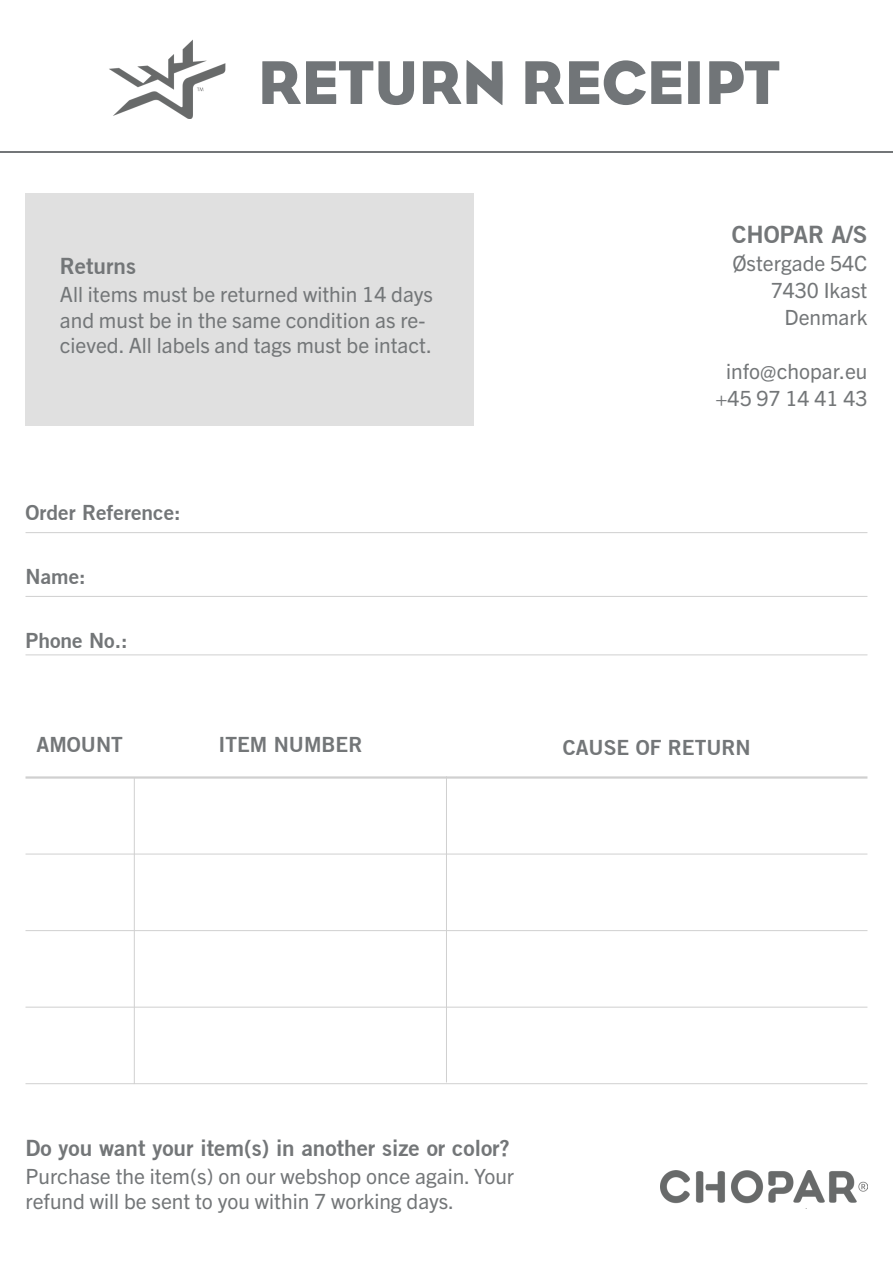
<style>
.page{position:relative;width:893px;height:1263px;background:#fff}
.page>*{position:absolute;margin:0;border:0;box-sizing:border-box;transform-origin:0 0}
.t1{font:63px "Eagle";color:#717578}
.t2{font:700 24px "Trade Gothic No.2";color:#737678}
.t3{font:700 22.5px "Trade Gothic No.2";color:#737678}
.t4{font:21px/25.2px "Trade Gothic Next LT Pro";color:#737678}
.t5{font:700 21px "Trade Gothic No.2";color:#737678}
</style>
<div class="page">
<hr style="left:0;top:151px;width:893px;height:1px;background:#737678">
<div style="left:26px;top:193px;width:448px;height:233px;background:#e0e0e0"></div>
<hr style="left:446px;top:776px;width:1px;height:306px;background:#d0d0d0">
<hr style="left:134px;top:778px;width:1px;height:306px;background:#d0d0d0">
<hr style="left:26px;top:1083px;width:841px;height:1px;background:#d0d0d0">
<hr style="left:26px;top:1007px;width:841px;height:1px;background:#d0d0d0">
<hr style="left:26px;top:930px;width:841px;height:1px;background:#d0d0d0">
<hr style="left:26px;top:854px;width:841px;height:1px;background:#d0d0d0">
<hr style="left:26px;top:776px;width:841px;height:3px;background:#d0d0d0">
<hr style="left:26px;top:654px;width:841px;height:1px;background:#d0d0d0">
<hr style="left:26px;top:596px;width:841px;height:1px;background:#d0d0d0">
<hr style="left:26px;top:532px;width:841px;height:1px;background:#d0d0d0">
<img style="left:661px;top:1171px;width:206px;height:38px">
<img style="left:109px;top:39px;width:117px;height:80px">
<p class="t1" style="left:258px;top:47px;width:524px">RETURN RECEIPT</p>
<p class="t3" style="left:60px;top:252px;width:78px">Returns</p>
<p class="t4" style="left:60px;top:281px;width:374px">All items must be returned within 14 days and must be in the same condition as re&shy;cieved. All labels and tags must be intact.</p>
<p class="t5" style="left:26px;top:500px;width:157px">Order Reference:</p>
<p class="t5" style="left:26px;top:563px;width:62px">Name:</p>
<p class="t5" style="left:26px;top:627px;width:104px">Phone No.:</p>
<p class="t2" style="left:732px;top:219px;width:137px">CHOPAR A/S</p>
<p class="t4" style="left:732px;top:250px;width:137px">Østergade 54C</p>
<p class="t4" style="left:771px;top:277px;width:98px">7430 Ikast</p>
<p class="t4" style="left:784px;top:304px;width:84px">Denmark</p>
<p class="t4" style="left:726px;top:358px;width:143px">info@chopar.eu</p>
<p class="t4" style="left:715px;top:385px;width:153px">+45 97 14 41 43</p>
<p class="t5" style="left:37px;top:732px;width:88px">AMOUNT</p>
<p class="t5" style="left:563px;top:735px;width:189px">CAUSE OF RETURN</p>
<p class="t5" style="left:218px;top:732px;width:146px">ITEM NUMBER</p>
<p class="t3" style="left:26px;top:1134px;width:486px">Do you want your item(s) in another size or color?</p>
<p class="t4" style="left:26px;top:1162px;width:490px">Purchase the item(s) on our webshop once again. Your refund will be sent to you within 7 working days.</p>
</div>
